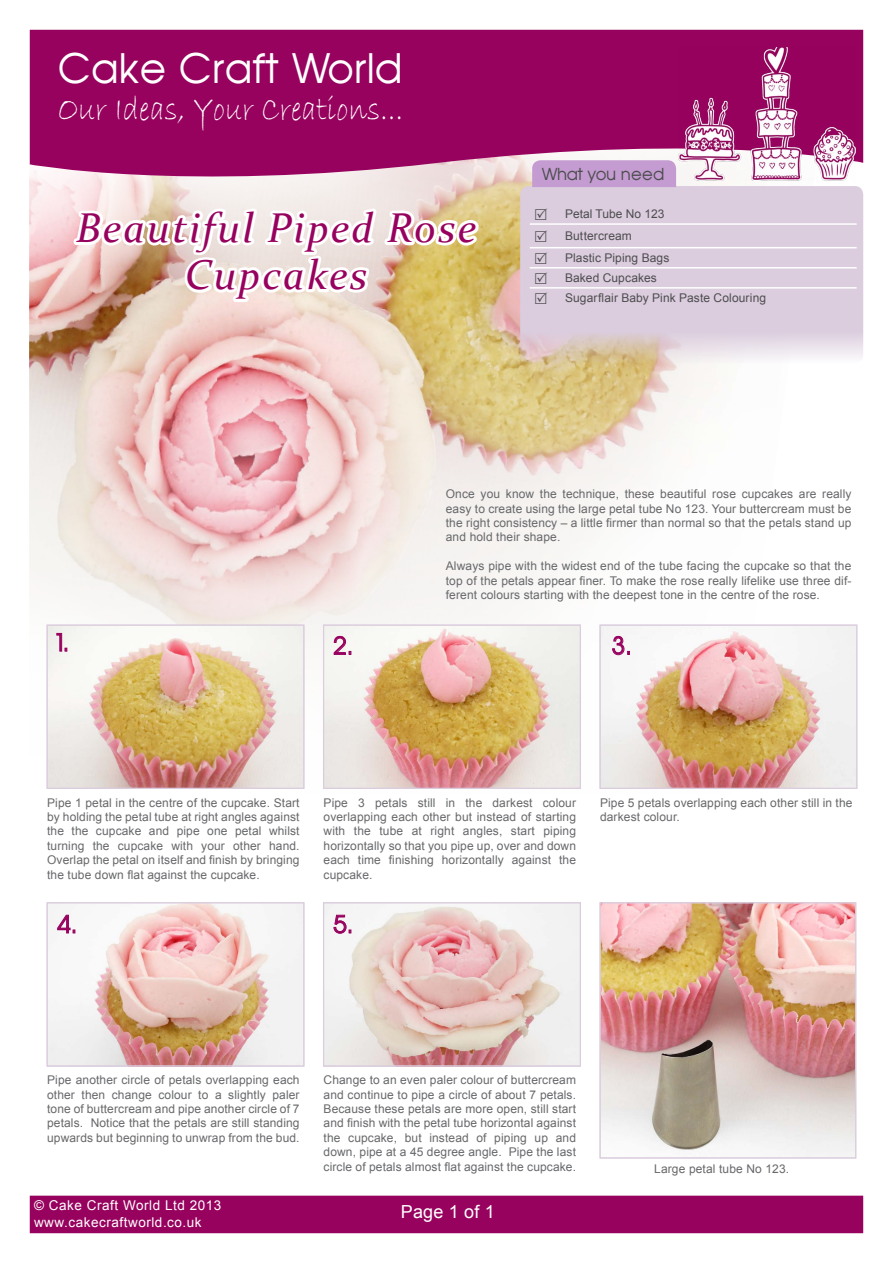
<style>
.page{position:relative;width:893px;height:1263px;background:#fff}
.page>*{position:absolute;margin:0;border:0;box-sizing:border-box;transform-origin:0 0}
.t1{font:italic 41.7px/47.2px "Constantia";letter-spacing:.05em;color:#97025e;text-align:center}
.t2{font:40.65px "Avian";color:#fff}
.t3{font:35.7px "Bradley Hand ITC";letter-spacing:.01em;color:#fff;scale:.83 1}
.t4{font:24px "Avian";color:#97025e}
.t5{font:18px "Arial";letter-spacing:.01em;color:#fff}
.t6{font:16.5px "Avian";letter-spacing:-.03em;color:#4d4d4f}
.t7{font:13.5px/16.2px "Arial";letter-spacing:.04em;color:#fff}
.t8{font:12px/14.4px "Arial";letter-spacing:.01em;color:#67686b;text-align:justify}
.t9{font:12px/21.9px "Arial";letter-spacing:.01em;color:#4d4d4f}
</style>
<div class="page">
<img style="left:29px;top:125px;width:793px;height:664px">
<div style="left:30px;top:30px;width:833px;height:162px;background:#97025e"></div>
<div style="left:30px;top:1196px;width:833px;height:37px;background:#97025e"></div>
<div style="left:520px;top:186px;width:343px;height:178px;background:#dbcdde;border-radius:9px"></div>
<div style="left:532px;top:160px;width:144px;height:27px;background:#c49cd1"></div>
<img style="left:678px;top:47px;width:178px;height:134px">
<svg style="left:68px;top:171px;width:414px;height:135px"></svg>
<hr style="left:530px;top:223px;width:35px;height:2px;background:#fff">
<hr style="left:565px;top:223px;width:292px;height:2px;background:#fff">
<hr style="left:530px;top:247px;width:35px;height:1px;background:#fff">
<hr style="left:565px;top:247px;width:292px;height:1px;background:#fff">
<hr style="left:530px;top:267px;width:35px;height:1px;background:#fff">
<hr style="left:565px;top:267px;width:292px;height:1px;background:#fff">
<hr style="left:530px;top:287px;width:35px;height:2px;background:#fff">
<hr style="left:565px;top:287px;width:292px;height:2px;background:#fff">
<img style="left:600px;top:902px;width:256px;height:254px">
<div style="left:600px;top:903px;width:256px;height:255px;border:1px solid #dbcdde"></div>
<img style="left:47px;top:625px;width:257px;height:163px">
<img style="left:323px;top:625px;width:258px;height:163px">
<img style="left:600px;top:625px;width:257px;height:163px">
<img style="left:47px;top:902px;width:257px;height:164px">
<svg style="left:323px;top:902px;width:258px;height:164px"></svg>
<h2 class="t2" style="left:58px;top:44px;width:346px">Cake Craft World</h2>
<h3 class="t3" style="left:58px;top:86px;width:418px">Our Ideas, Your Creations...</h3>
<h3 class="t6" style="left:542px;top:164px;width:124px">What you need</h3>
<h1 class="t1" style="left:76px;top:202px;width:402px">Beautiful Piped Rose<br>Cupcakes</h1>
<p class="t9" style="left:565px;top:203px;width:106px">Petal Tube No 123<br>Buttercream<br>Plastic Piping Bags</p>
<p class="t9" style="left:565px;top:268px;width:203px;line-height:20.1px">Baked Cupcakes<br>Sugarflair Baby Pink Paste Colouring</p>
<p class="t8" style="left:446px;top:487px;width:407px">Once you know the technique, these beautiful rose cupcakes are really easy to create using the large petal tube No 123. Your buttercream must be the right consistency – a little firmer than normal so that the petals stand up and hold their shape.</p>
<p class="t8" style="left:446px;top:559px;width:407px">Always pipe with the widest end of the tube facing the cupcake so that the top of the petals appear finer. To make the rose really lifelike use three dif&shy;ferent colours starting with the deepest tone in the centre of the rose.</p>
<h3 class="t4" style="left:53px;top:628px;width:17px">1.</h3>
<h3 class="t4" style="left:333px;top:631px;width:20px">2.</h3>
<h3 class="t4" style="left:612px;top:631px;width:20px">3.</h3>
<p class="t8" style="left:47px;top:795px;width:254px">Pipe 1 petal in the centre of the cupcake. Start by holding the petal tube at right angles against the the cupcake and pipe one petal whilst turning the cupcake with your other hand.<br>Overlap the petal on itself and finish by bringing the tube down flat against the cupcake.</p>
<p class="t8" style="left:324px;top:795px;width:254px">Pipe 3 petals still in the darkest colour overlapping each other but instead of starting with the tube at right angles, start piping horizontally so that you pipe up, over and down each time finishing horizontally against the cupcake.</p>
<p class="t8" style="left:600px;top:795px;width:254px">Pipe 5 petals overlapping each other still in the darkest colour.</p>
<h3 class="t4" style="left:57px;top:910px;width:20px">4.</h3>
<h3 class="t4" style="left:333px;top:910px;width:20px">5.</h3>
<p class="t8" style="left:47px;top:1073px;width:254px">Pipe another circle of petals overlapping each other then change colour to a slightly paler tone of buttercream and pipe another circle of 7 petals. Notice that the petals are still standing upwards but beginning to unwrap from the bud.</p>
<p class="t8" style="left:324px;top:1073px;width:254px">Change to an even paler colour of buttercream and continue to pipe a circle of about 7 petals.<br>Because these petals are more open, still start and finish with the petal tube horizontal against the cupcake, but instead of piping up and down, pipe at a 45 degree angle. Pipe the last circle of petals almost flat against the cupcake.</p>
<p class="t7" style="left:34px;top:1197px;width:189px">© Cake Craft World Ltd 2013 www.cakecraftworld.co.uk</p>
<h3 class="t5" style="left:401px;top:1200px;width:95px">Page 1 of 1</h3>
<p class="t8" style="left:654px;top:1161px;width:136px">Large petal tube No 123.</p>
</div>
